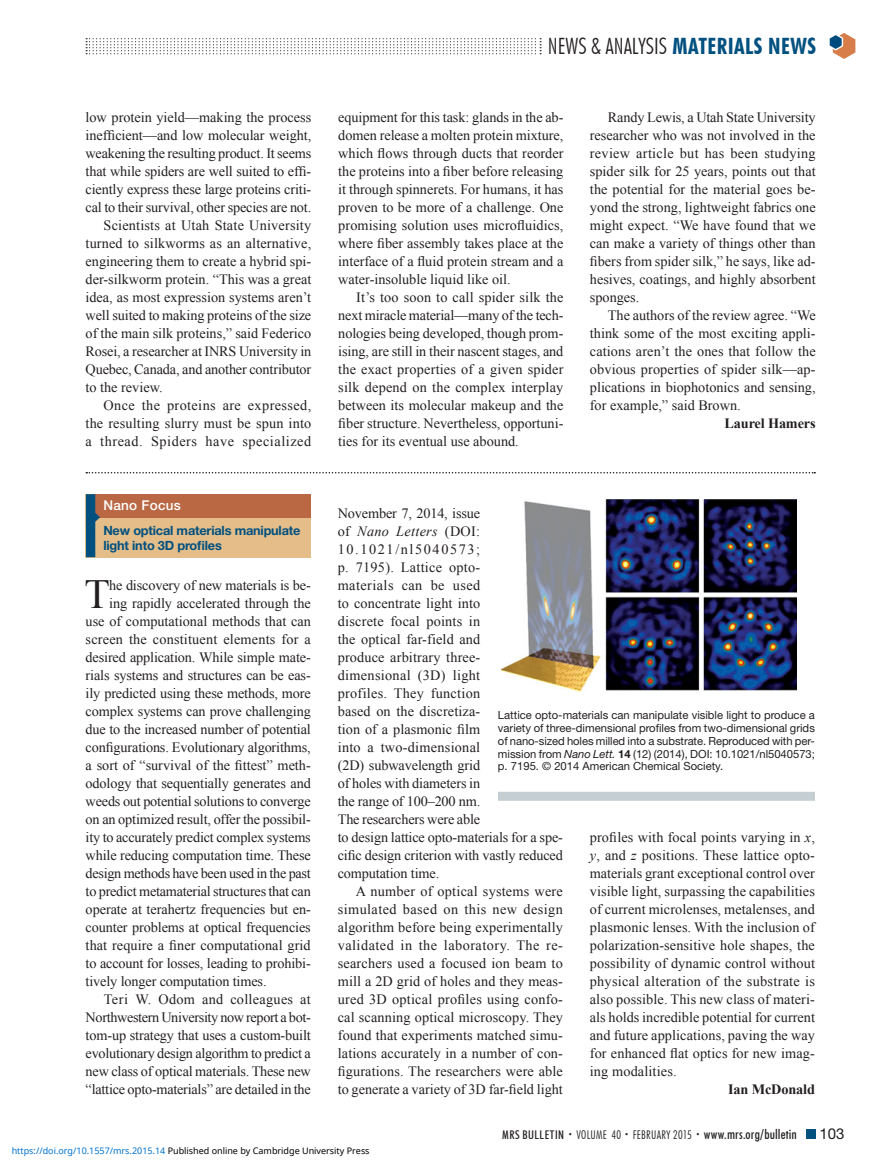
<style>
.page{position:relative;width:878px;height:1175px;background:#fff}
.page>*{position:absolute;margin:0;border:0;box-sizing:border-box;transform-origin:0 0}
.t1{font:41.4px "Times New Roman";color:#231f20}
.t2{font:300 condensed 22.5px "Futura BT";color:#231f20}
.t3{font:15px "Helvetica Neue LT Std";color:#231f20}
.t4{font:14.25px/18px "Times New Roman";letter-spacing:-.01em;color:#231f20;text-align:justify}
.t5{font:14.25px "Times New Roman";letter-spacing:.01em;color:#231f20}
.t6{font:14.25px "Times New Roman";letter-spacing:.015em;color:#231f20}
.t7{font:14.25px "Times New Roman";letter-spacing:.04em;color:#231f20}
.t8{font:14.25px "Times New Roman";letter-spacing:.03em;color:#231f20}
.t9{font:14.25px "Times New Roman";letter-spacing:.02em;color:#231f20}
.t10{font:700 14.25px "Times New Roman";letter-spacing:-.01em;color:#231f20}
.t11{font:500 13.5px "Helvetica Neue LT Std";letter-spacing:.02em;color:#fff}
.t12{font:700 12.75px/15px "Helvetica Neue LT Std";letter-spacing:-.015em;color:#005080}
.t13{font:300 condensed 12px "Futura BT";letter-spacing:.02em;color:#231f20}
.t14{font:11.25px/12.8px "Helvetica Neue LT Std";color:#231f20;text-align:justify}
.t15{font:9px "Noto Sans";color:#000}
.s1{font-weight:700;color:#005080}
.s2{font-style:italic}
.s3{font-weight:700}
.s4{font-weight:500}
.s5{font-size:7.5px}
.s6{font-weight:500;font-size:13.5px}
.s7{color:#0172cf}
</style>
<div class="page">
<div style="left:806px;top:1130px;width:9px;height:8px;background:#005080"></div>
<svg style="left:86px;top:38px;width:455px;height:16px"></svg>
<svg style="left:829px;top:33px;width:26px;height:26px"></svg>
<div style="left:86px;top:494px;width:225px;height:63px;background:#e4bd89"></div>
<div style="left:92px;top:494px;width:219px;height:23px;background:#b96843"></div>
<svg style="left:86px;top:494px;width:14px;height:63px"></svg>
<img style="left:501px;top:500px;width:295px;height:191px">
<svg style="left:86px;top:472px;width:729px;height:1px"></svg>
<div style="left:498px;top:791px;width:316px;height:9px;background:#c4ced3"></div>
<p class="t4" style="left:86px;top:108px;width:227px">low protein yield—making the process</p>
<p class="t4" style="left:86px;top:126px;width:227px">inefficient—and low molecular weight,</p>
<p class="t4" style="left:86px;top:144px;width:227px">weakening the resulting product. It seems</p>
<p class="t4" style="left:86px;top:162px;width:227px">that while spiders are well suited to effi-</p>
<p class="t4" style="left:86px;top:180px;width:227px">ciently express these large proteins criti-</p>
<p class="t4" style="left:86px;top:198px;width:227px">cal to their survival, other species are not.</p>
<p class="t6" style="left:104px;top:217px;width:209px">Scientists at Utah State University</p>
<p class="t5" style="left:86px;top:235px;width:227px">turned to silkworms as an alternative,</p>
<p class="t4" style="left:86px;top:252px;width:227px">engineering them to create a hybrid spi-</p>
<p class="t4" style="left:86px;top:270px;width:227px">der-silkworm protein. “This was a great</p>
<p class="t4" style="left:86px;top:288px;width:227px">idea, as most expression systems aren’t</p>
<p class="t4" style="left:86px;top:306px;width:227px">well suited to making proteins of the size</p>
<p class="t4" style="left:86px;top:324px;width:227px">of the main silk proteins,” said Federico</p>
<p class="t4" style="left:86px;top:342px;width:227px">Rosei, a researcher at INRS University in</p>
<p class="t4" style="left:86px;top:360px;width:227px">Quebec, Canada, and another contributor</p>
<p class="t4" style="left:86px;top:378px;width:79px">to the review.</p>
<p class="t8" style="left:104px;top:397px;width:209px">Once the proteins are expressed,</p>
<p class="t5" style="left:86px;top:415px;width:227px">the resulting slurry must be spun into</p>
<p class="t7" style="left:86px;top:433px;width:227px">a thread. Spiders have specialized</p>
<p class="t11" style="left:103px;top:500px;width:79px">Nano Focus</p>
<p class="t12" style="left:103px;top:524px;width:199px">New optical materials manipulate light into 3D profiles</p>
<h1 class="t1" style="left:84px;top:571px;width:27px">T</h1>
<p class="t4" style="left:109px;top:576px;width:203px">he discovery of new materials is be-</p>
<p class="t4" style="left:109px;top:594px;width:203px">ing rapidly accelerated through the</p>
<p class="t4" style="left:86px;top:612px;width:227px">use of computational methods that can</p>
<p class="t6" style="left:86px;top:631px;width:227px">screen the constituent elements for a</p>
<p class="t4" style="left:86px;top:648px;width:227px">desired application. While simple mate-</p>
<p class="t4" style="left:86px;top:666px;width:227px">rials systems and structures can be eas-</p>
<p class="t4" style="left:86px;top:684px;width:227px">ily predicted using these methods, more</p>
<p class="t4" style="left:86px;top:702px;width:227px">complex systems can prove challenging</p>
<p class="t4" style="left:86px;top:720px;width:227px">due to the increased number of potential</p>
<p class="t4" style="left:86px;top:738px;width:227px">configurations. Evolutionary algorithms,</p>
<p class="t4" style="left:86px;top:756px;width:227px">a sort of “survival of the fittest” meth-</p>
<p class="t4" style="left:86px;top:774px;width:227px">odology that sequentially generates and</p>
<p class="t4" style="left:86px;top:792px;width:227px">weeds out potential solutions to converge</p>
<p class="t4" style="left:86px;top:810px;width:227px">on an optimized result, offer the possibil-</p>
<p class="t4" style="left:86px;top:828px;width:227px">ity to accurately predict complex systems</p>
<p class="t4" style="left:86px;top:846px;width:227px">while reducing computation time. These</p>
<p class="t4" style="left:86px;top:864px;width:227px">design methods have been used in the past</p>
<p class="t4" style="left:86px;top:882px;width:227px">to predict metamaterial structures that can</p>
<p class="t4" style="left:86px;top:900px;width:227px">operate at terahertz frequencies but en-</p>
<p class="t4" style="left:86px;top:918px;width:227px">counter problems at optical frequencies</p>
<p class="t4" style="left:86px;top:936px;width:226px">that require a finer computational grid</p>
<p class="t4" style="left:86px;top:954px;width:227px">to account for losses, leading to prohibi-</p>
<p class="t4" style="left:86px;top:972px;width:182px">tively longer computation times.</p>
<p class="t9" style="left:104px;top:991px;width:209px">Teri W. Odom and colleagues at</p>
<p class="t4" style="left:86px;top:1008px;width:227px">Northwestern University now report a bot-</p>
<p class="t4" style="left:86px;top:1026px;width:227px">tom-up strategy that uses a custom-built</p>
<p class="t4" style="left:86px;top:1044px;width:227px">evolutionary design algorithm to predict a</p>
<p class="t4" style="left:86px;top:1062px;width:227px">new class of optical materials. These new</p>
<p class="t4" style="left:86px;top:1080px;width:227px">“lattice opto-materials” are detailed in the</p>
<h2 class="t2" style="left:548px;top:32px;width:269px">NEWS &amp; ANALYSIS <span class="s1">MATERIALS NEWS</span></h2>
<p class="t4" style="left:338px;top:108px;width:227px">equipment for this task: glands in the ab&shy;domen release a molten protein mixture, which flows through ducts that reorder the proteins into a fiber before releasing it through spinnerets. For humans, it has proven to be more of a challenge. One promising solution uses microfluidics, where fiber assembly takes place at the interface of a fluid protein stream and a water-insoluble liquid like oil.</p>
<p class="t4" style="left:338px;top:288px;width:227px;text-indent:18px">It’s too soon to call spider silk the next miracle material—many of the tech&shy;nologies being developed, though prom&shy;ising, are still in their nascent stages, and the exact properties of a given spider silk depend on the complex interplay between its molecular makeup and the fiber structure. Nevertheless, opportuni&shy;ties for its eventual use abound.</p>
<p class="t4" style="left:590px;top:108px;width:227px;text-indent:18px">Randy Lewis, a Utah State University researcher who was not involved in the review article but has been studying spider silk for 25 years, points out that the potential for the material goes be&shy;yond the strong, lightweight fabrics one might expect. “We have found that we can make a variety of things other than fibers from spider silk,” he says, like ad&shy;hesives, coatings, and highly absorbent sponges.</p>
<p class="t4" style="left:590px;top:306px;width:227px;text-indent:18px">The authors of the review agree. “We think some of the most exciting appli&shy;cations aren’t the ones that follow the obvious properties of spider silk—ap&shy;plications in biophotonics and sensing, for example,” said Brown.</p>
<p class="t10" style="left:724px;top:415px;width:93px">Laurel Hamers</p>
<p class="t4" style="left:338px;top:504px;width:227px;text-align:left">November 7, 2014, issue<br>of <span class="s2">Nano Letters</span> (DOI:<br>10.1021/nl5040573;<br>p. 7195). Lattice opto-<br>materials can be used<br>to concentrate light into<br>discrete focal points in<br>the optical far-field and<br>produce arbitrary three-<br>dimensional (3D) light<br>profiles. They function<br>based on the discretiza-<br>tion of a plasmonic film<br>into a two-dimensional<br>(2D) subwavelength grid<br>of holes with diameters in<br>the range of 100–200 nm.<br>The researchers were able<br>to design lattice opto-materials for a spe&shy;cific design criterion with vastly reduced computation time.</p>
<p class="t4" style="left:338px;top:882px;width:227px;text-indent:18px">A number of optical systems were simulated based on this new design algorithm before being experimentally validated in the laboratory. The re&shy;searchers used a focused ion beam to mill a 2D grid of holes and they meas&shy;ured 3D optical profiles using confo&shy;cal scanning optical microscopy. They found that experiments matched simu&shy;lations accurately in a number of con&shy;figurations. The researchers were able to generate a variety of 3D far-field light</p>
<p class="t14" style="left:498px;top:710px;width:318px">Lattice opto-materials can manipulate visible light to produce a variety of three-dimensional profiles from two-dimensional grids of nano-sized holes milled into a substrate. Reproduced with per&shy;mission from <span class="s2">Nano Lett.</span> <span class="s3">14</span> (12) (2014), DOI: 10.1021/nl5040573; p. 7195. © 2014 American Chemical Society.</p>
<p class="t4" style="left:589px;top:828px;width:227px">profiles with focal points varying in <span class="s2">x</span>, <span class="s2">y</span>, and <span class="s2">z</span> positions. These lattice opto&shy;materials grant exceptional control over visible light, surpassing the capabilities of current microlenses, metalenses, and plasmonic lenses. With the inclusion of polarization-sensitive hole shapes, the possibility of dynamic control without physical alteration of the substrate is also possible. This new class of materi&shy;als holds incredible potential for current and future applications, paving the way for enhanced flat optics for new imag&shy;ing modalities.</p>
<p class="t10" style="left:728px;top:1081px;width:88px">Ian McDonald</p>
<p class="t13" style="left:502px;top:1127px;width:296px"><span class="s4">MRS BULLETIN</span> <span class="s5">•</span> VOLUME 40 <span class="s5">•</span> FEBRUARY 2015 <span class="s5">•</span> <span class="s6">www.mrs.org/bulletin</span></p>
<p class="t3" style="left:819px;top:1128px;width:27px">103</p>
<p class="t15" style="left:12px;top:1143px;width:359px"><span class="s7">https://doi.org/10.1557/mrs.2015.14</span> Published online by Cambridge University Press</p>
</div>
